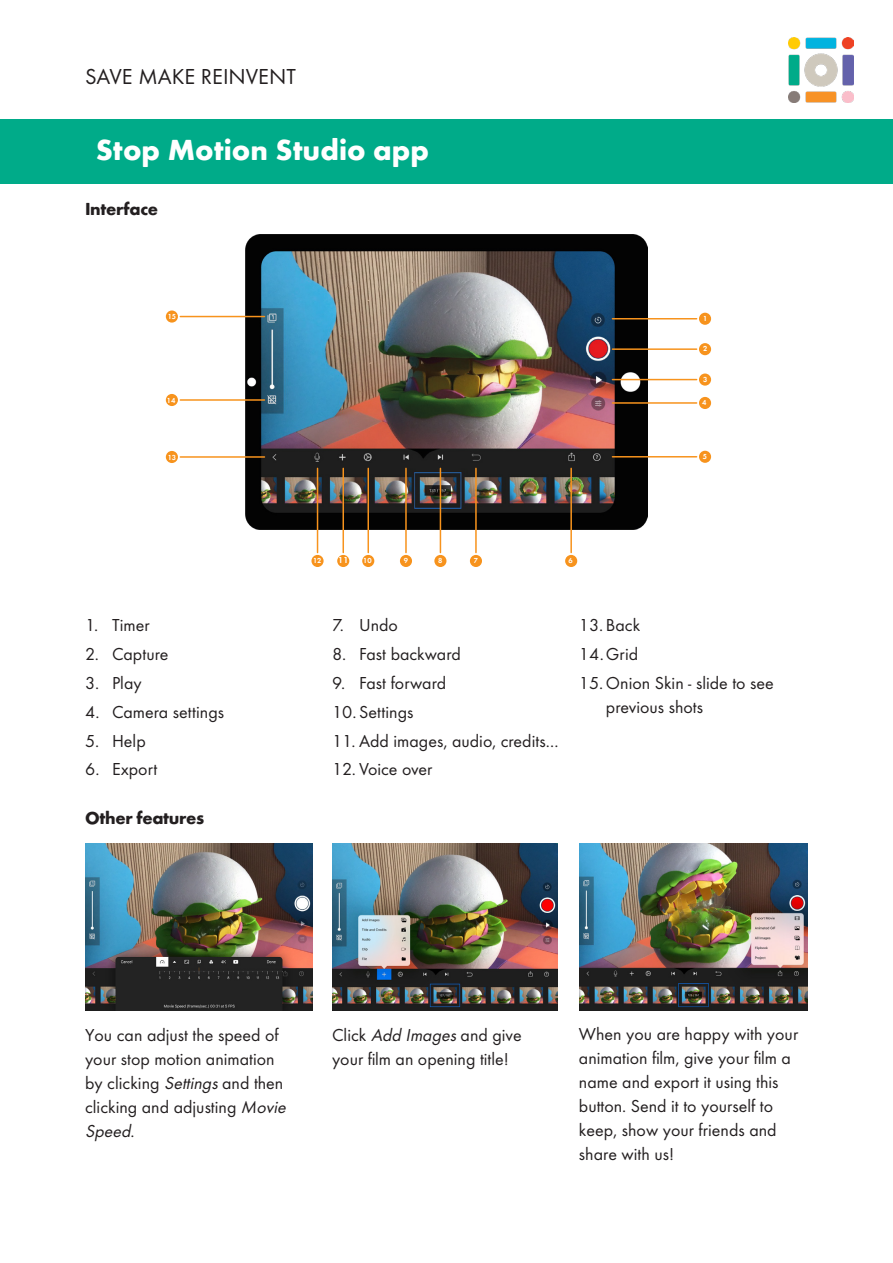
<style>
.page{position:relative;width:893px;height:1263px;background:#fff}
.page>*{position:absolute;margin:0;border:0;box-sizing:border-box;transform-origin:0 0}
.t1{font:700 30px "Futura Round";color:#fff}
.t2{font:22.5px "Futura Round";color:#231f20}
.t3{font:18px/24px "Futura Round";color:#231f20}
.t4{font:700 18px "Futura Round";letter-spacing:-.02em;color:#231f20}
.t5{font:600 9px "Futura Round";color:#fff}
.t6{font:600 7.5px "Futura Round";color:#fff}
.s1{font-style:italic}
</style>
<div class="page">
<div style="left:0;top:120px;width:893px;height:64px;background:#00ab89"></div>
<img style="left:788px;top:37px;width:65px;height:66px">
<img style="left:246px;top:235px;width:401px;height:294px">
<hr style="left:180px;top:316px;width:84px;height:1px;background:#f7931d">
<hr style="left:180px;top:399px;width:84px;height:2px;background:#f7931d">
<hr style="left:180px;top:456px;width:84px;height:2px;background:#f7931d">
<hr style="left:317px;top:468px;width:1px;height:84px;background:#f7931d">
<hr style="left:342px;top:468px;width:2px;height:84px;background:#f7931d">
<hr style="left:367px;top:468px;width:2px;height:84px;background:#f7931d">
<hr style="left:405px;top:468px;width:2px;height:84px;background:#f7931d">
<hr style="left:440px;top:468px;width:1px;height:84px;background:#f7931d">
<hr style="left:475px;top:468px;width:2px;height:84px;background:#f7931d">
<hr style="left:570px;top:468px;width:2px;height:84px;background:#f7931d">
<hr style="left:612px;top:456px;width:85px;height:1px;background:#f7931d">
<hr style="left:612px;top:402px;width:85px;height:2px;background:#f7931d">
<hr style="left:612px;top:379px;width:85px;height:1px;background:#f7931d">
<hr style="left:612px;top:348px;width:85px;height:2px;background:#f7931d">
<hr style="left:612px;top:318px;width:85px;height:1px;background:#f7931d">
<div style="left:166px;top:310px;width:12px;height:13px;background:#f7931d;border-radius:50%"></div>
<div style="left:166px;top:394px;width:12px;height:12px;background:#f7931d;border-radius:50%"></div>
<div style="left:166px;top:451px;width:12px;height:12px;background:#f7931d;border-radius:50%"></div>
<div style="left:311px;top:555px;width:13px;height:12px;background:#f7931d;border-radius:50%"></div>
<div style="left:337px;top:555px;width:12px;height:12px;background:#f7931d;border-radius:50%"></div>
<div style="left:362px;top:555px;width:12px;height:12px;background:#f7931d;border-radius:50%"></div>
<div style="left:400px;top:555px;width:12px;height:12px;background:#f7931d;border-radius:50%"></div>
<div style="left:434px;top:555px;width:12px;height:12px;background:#f7931d;border-radius:50%"></div>
<div style="left:470px;top:555px;width:12px;height:12px;background:#f7931d;border-radius:50%"></div>
<div style="left:565px;top:555px;width:12px;height:12px;background:#f7931d;border-radius:50%"></div>
<div style="left:699px;top:451px;width:12px;height:12px;background:#f7931d;border-radius:50%"></div>
<div style="left:699px;top:397px;width:12px;height:12px;background:#f7931d;border-radius:50%"></div>
<div style="left:699px;top:373px;width:12px;height:13px;background:#f7931d;border-radius:50%"></div>
<div style="left:699px;top:343px;width:12px;height:12px;background:#f7931d;border-radius:50%"></div>
<div style="left:699px;top:313px;width:12px;height:12px;background:#f7931d;border-radius:50%"></div>
<img style="left:85px;top:843px;width:228px;height:167px">
<img style="left:332px;top:843px;width:225px;height:167px">
<img style="left:579px;top:843px;width:229px;height:167px">
<p class="t2" style="left:85px;top:61px;width:212px">SAVE MAKE REINVENT</p>
<p class="t1" style="left:96px;top:127px;width:335px">Stop Motion Studio app</p>
<p class="t4" style="left:85px;top:195px;width:75px">Interface</p>
<p class="t6" style="left:168px;top:311px;width:10px">15</p>
<p class="t6" style="left:167px;top:395px;width:10px">14</p>
<p class="t6" style="left:168px;top:452px;width:10px">13</p>
<p class="t3" style="left:85px;top:612px;width:66px">1. Timer</p>
<p class="t3" style="left:85px;top:641px;width:85px">2. Capture</p>
<p class="t3" style="left:85px;top:670px;width:58px">3. Play</p>
<p class="t3" style="left:85px;top:698px;width:140px">4. Camera settings</p>
<p class="t3" style="left:85px;top:727px;width:62px">5. Help</p>
<p class="t3" style="left:85px;top:756px;width:74px">6. Export</p>
<p class="t4" style="left:85px;top:804px;width:121px">Other features</p>
<p class="t6" style="left:703px;top:313px;width:6px">1</p>
<p class="t6" style="left:703px;top:343px;width:6px">2</p>
<p class="t6" style="left:703px;top:374px;width:6px">3</p>
<p class="t6" style="left:702px;top:397px;width:6px">4</p>
<p class="t6" style="left:703px;top:451px;width:6px">5</p>
<p class="t6" style="left:313px;top:555px;width:10px">12</p>
<p class="t5" style="left:338px;top:553px;width:12px">11</p>
<p class="t6" style="left:363px;top:555px;width:10px">10</p>
<p class="t6" style="left:404px;top:555px;width:6px">9</p>
<p class="t6" style="left:438px;top:555px;width:6px">8</p>
<p class="t6" style="left:474px;top:555px;width:6px">7</p>
<p class="t6" style="left:568px;top:555px;width:6px">6</p>
<p class="t3" style="left:332px;top:612px;width:67px">7. Undo</p>
<p class="t3" style="left:332px;top:641px;width:130px">8. Fast backward</p>
<p class="t3" style="left:332px;top:670px;width:116px">9. Fast forward</p>
<p class="t3" style="left:332px;top:698px;width:83px">10. Settings</p>
<p class="t3" style="left:332px;top:727px;width:228px">11. Add images, audio, credits...</p>
<p class="t3" style="left:332px;top:756px;width:102px">12. Voice over</p>
<p class="t3" style="left:579px;top:612px;width:63px">13. Back</p>
<p class="t3" style="left:579px;top:641px;width:61px">14.Grid</p>
<p class="t3" style="left:606px;top:669px;width:169px;line-height:24.6px;text-indent:-27px">15.Onion Skin - slide to see previous shots</p>
<p class="t3" style="left:85px;top:1021px;width:206px">You can adjust the speed of your stop motion animation by clicking <span class="s1">Settings</span>and then clicking and adjusting <span class="s1">Movie<br>Speed</span>.</p>
<p class="t3" style="left:332px;top:1021px;width:191px">Click <span class="s1">Add Images</span>and give your film an opening title!</p>
<p class="t3" style="left:579px;top:1020px;width:221px">When you are happy with your animation film, give your film a name and export it using this button. Send it to yourself to keep, show your friends and share with us!</p>
</div>
